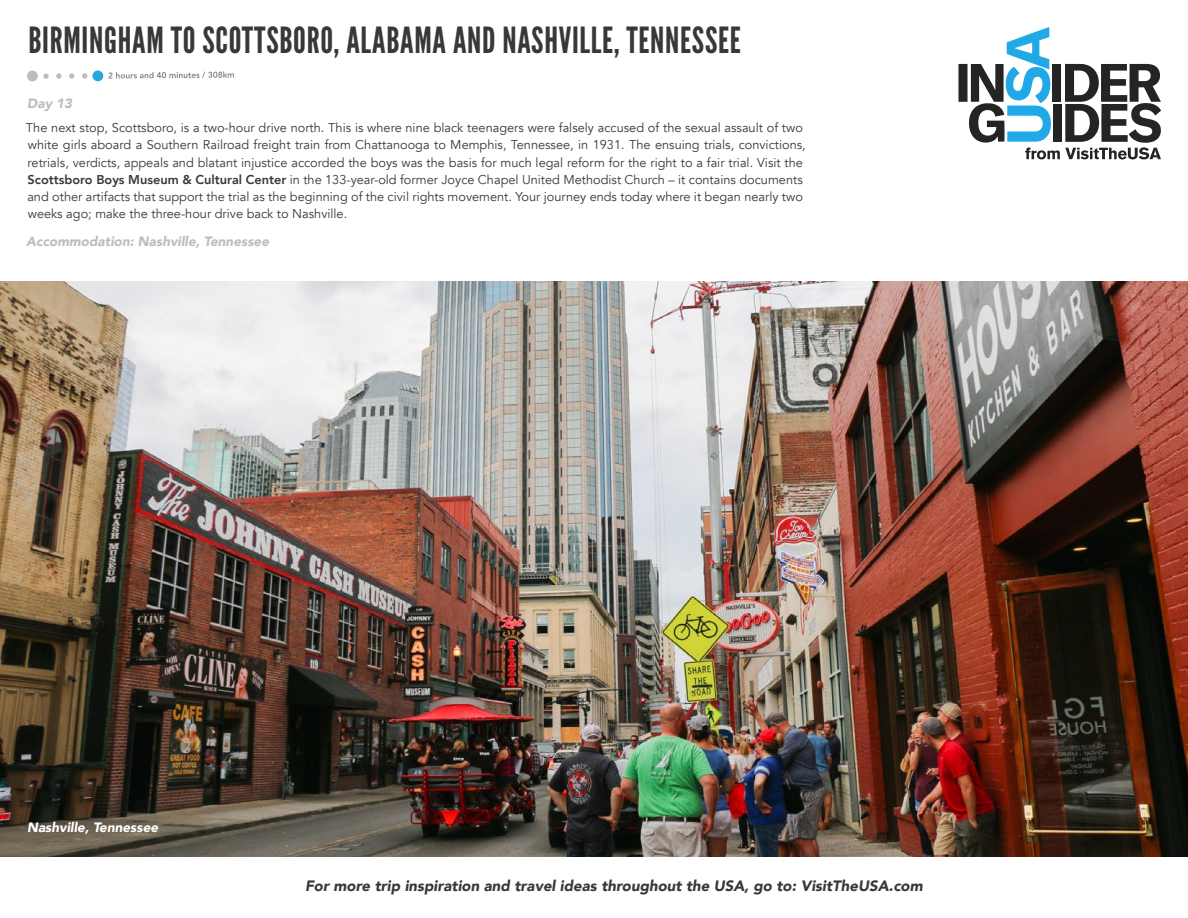
<style>
.page{position:relative;width:1188px;height:918px;background:#fff}
.page>*{position:absolute;margin:0;border:0;box-sizing:border-box;transform-origin:0 0}
.Section_Title_no_lin{font:36px "League Gothic";letter-spacing:.02em;color:#383839}
.t1{font:italic 900 15px "Avenir";color:#383839}
.Accommodation{font:italic 900 13.5px "Avenir";color:#bcbdc0}
.Photo_Caption{font:italic 900 13.5px "Avenir";color:#fff}
.t2{font:12.75px/17.2px "Avenir";color:#383839}
.s1{font-weight:800}
</style>
<div class="page">
<img style="left:0;top:282px;width:1188px;height:574px">
<svg style="left:958px;top:27px;width:203px;height:132px"></svg>
<div style="left:92px;top:71px;width:11px;height:10px;background:#28a7df;border-radius:50%"></div>
<svg style="left:43px;top:73px;width:44px;height:6px"></svg>
<div style="left:27px;top:71px;width:11px;height:10px;background:#bcbdc0;border-radius:50%"></div>
<svg style="left:109px;top:71px;width:125px;height:8px"></svg>
<p class="Section_Title_no_lin" style="left:28px;top:19px;width:714px">BIRMINGHAM TO SCOTTSBORO, ALABAMA AND NASHVILLE, TENNESSEE</p>
<p class="Accommodation" style="left:27px;top:92px;width:46px">Day 13</p>
<p class="t2" style="left:26px;top:119px;width:781px">The next stop, Scottsboro, is a two-hour drive north. This is where nine black teenagers were falsely accused of the sexual assault of two white girls aboard a Southern Railroad freight train from Chattanooga to Memphis, Tennessee, in 1931. The ensuing trials, convictions, retrials, verdicts, appeals and blatant injustice accorded the boys was the basis for much legal reform for the right to a fair trial. Visit the <span class="s1">Scottsboro Boys Museum &amp; Cultural Center</span> in the 133-year-old former Joyce Chapel United Methodist Church – it contains documents and other artifacts that support the trial as the beginning of the civil rights movement. Your journey ends today where it began nearly two weeks ago; make the three-hour drive back to Nashville.</p>
<p class="Accommodation" style="left:26px;top:230px;width:244px">Accommodation: Nashville, Tennessee</p>
<p class="Photo_Caption" style="left:27px;top:816px;width:133px">Nashville, Tennessee</p>
<p class="t1" style="left:305px;top:873px;width:619px">For more trip inspiration and travel ideas throughout the USA, go to: VisitTheUSA.com</p>
</div>
